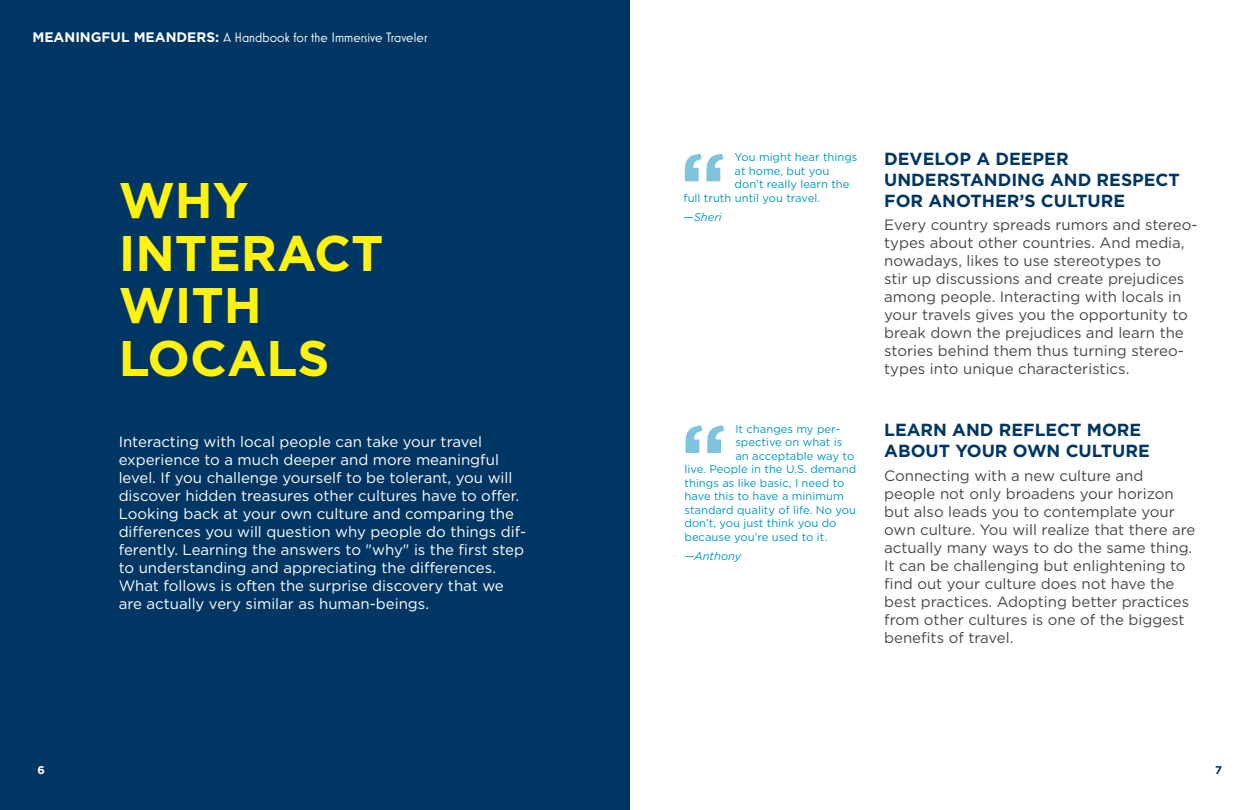
<style>
.page{position:relative;width:1260px;height:810px;background:#fff}
.page>*{position:absolute;margin:0;border:0;box-sizing:border-box;transform-origin:0 0}
.t1{font:700 50px/52.5px "Gotham";color:#fff20f}
.t2{font:700 17.5px/21px "Gotham";color:#003663}
.t3{font:15px/18px "Gotham";color:#48484a}
.t4{font:15px/18px "Gotham";color:#fff}
.t5{font:13.75px "Mostra Nuova";color:#fff}
.t6{font:11.25px "Gotham";color:#0099bc}
.t7{font:italic 11.25px "Gotham";color:#0099bc}
.t8{font:700 11.25px "Gotham";color:#fff}
.t9{font:700 11.25px "Gotham";color:#003663}
.s1{font-family:"Gotham";font-weight:700}
</style>
<div class="page">
<div style="left:0;top:0;width:630px;height:810px;background:#003663"></div>
<svg style="left:685px;top:154px;width:38px;height:27px"></svg>
<svg style="left:686px;top:426px;width:38px;height:27px"></svg>
<p class="t5" style="left:32px;top:29px;width:396px"><span class="s1">MEANINGFUL MEANDERS:</span> A Handbook for the Immersive Traveler</p>
<h1 class="t1" style="left:119px;top:174px;width:266px">WHY<br>INTERACT<br>WITH<br>LOCALS</h1>
<p class="t4" style="left:119px;top:433px;width:409px">Interacting with local people can take your travel experience to a much deeper and more meaningful level. If you challenge yourself to be tolerant, you will discover hidden treasures other cultures have to offer.<br>Looking back at your own culture and comparing the differences you will question why people do things dif&shy;ferently. Learning the answers to "why" is the first step to understanding and appreciating the differences.<br>What follows is often the surprise discovery that we are actually very similar as human-beings.</p>
<p class="t6" style="left:735px;top:150px;width:124px">You might hear things</p>
<p class="t6" style="left:735px;top:163px;width:96px">at home, but you</p>
<p class="t6" style="left:735px;top:177px;width:116px">don’t really learn the</p>
<p class="t6" style="left:684px;top:190px;width:138px">full truth until you travel.</p>
<p class="t7" style="left:684px;top:209px;width:40px">—Sheri</p>
<p class="t6" style="left:735px;top:422px;width:106px">It changes my per-</p>
<p class="t6" style="left:735px;top:435px;width:109px">spective on what is</p>
<p class="t6" style="left:735px;top:449px;width:120px">an acceptable way to</p>
<p class="t6" style="left:685px;top:462px;width:173px">live. People in the U.S. demand</p>
<p class="t6" style="left:685px;top:476px;width:161px">things as like basic, I need to</p>
<p class="t6" style="left:685px;top:489px;width:161px">have this to have a minimum</p>
<p class="t6" style="left:685px;top:503px;width:173px">standard quality of life. No you</p>
<p class="t6" style="left:685px;top:516px;width:154px">don’t, you just think you do</p>
<p class="t6" style="left:685px;top:530px;width:144px">because you’re used to it.</p>
<p class="t7" style="left:685px;top:549px;width:58px">—Anthony</p>
<p class="t2" style="left:884px;top:148px;width:297px">DEVELOP A DEEPER<br>UNDERSTANDING AND RESPECT<br>FOR ANOTHER’S CULTURE</p>
<p class="t3" style="left:884px;top:216px;width:315px">Every country spreads rumors and stereo&shy;types about other countries. And media, nowadays, likes to use stereotypes to<br>stir up discussions and create prejudices among people. Interacting with locals in your travels gives you the opportunity to break down the prejudices and learn the stories behind them thus turning stereo&shy;types into unique characteristics.</p>
<p class="t2" style="left:884px;top:420px;width:267px">LEARN AND REFLECT MORE<br>ABOUT YOUR OWN CULTURE</p>
<p class="t3" style="left:884px;top:466px;width:313px">Connecting with a new culture and people not only broadens your horizon but also leads you to contemplate your own culture. You will realize that there are actually many ways to do the same thing.<br>It can be challenging but enlightening to find out your culture does not have the best practices. Adopting better practices from other cultures is one of the biggest benefits of travel.</p>
<p class="t8" style="left:38px;top:763px;width:9px">6</p>
<p class="t9" style="left:1215px;top:763px;width:8px">7</p>
</div>
